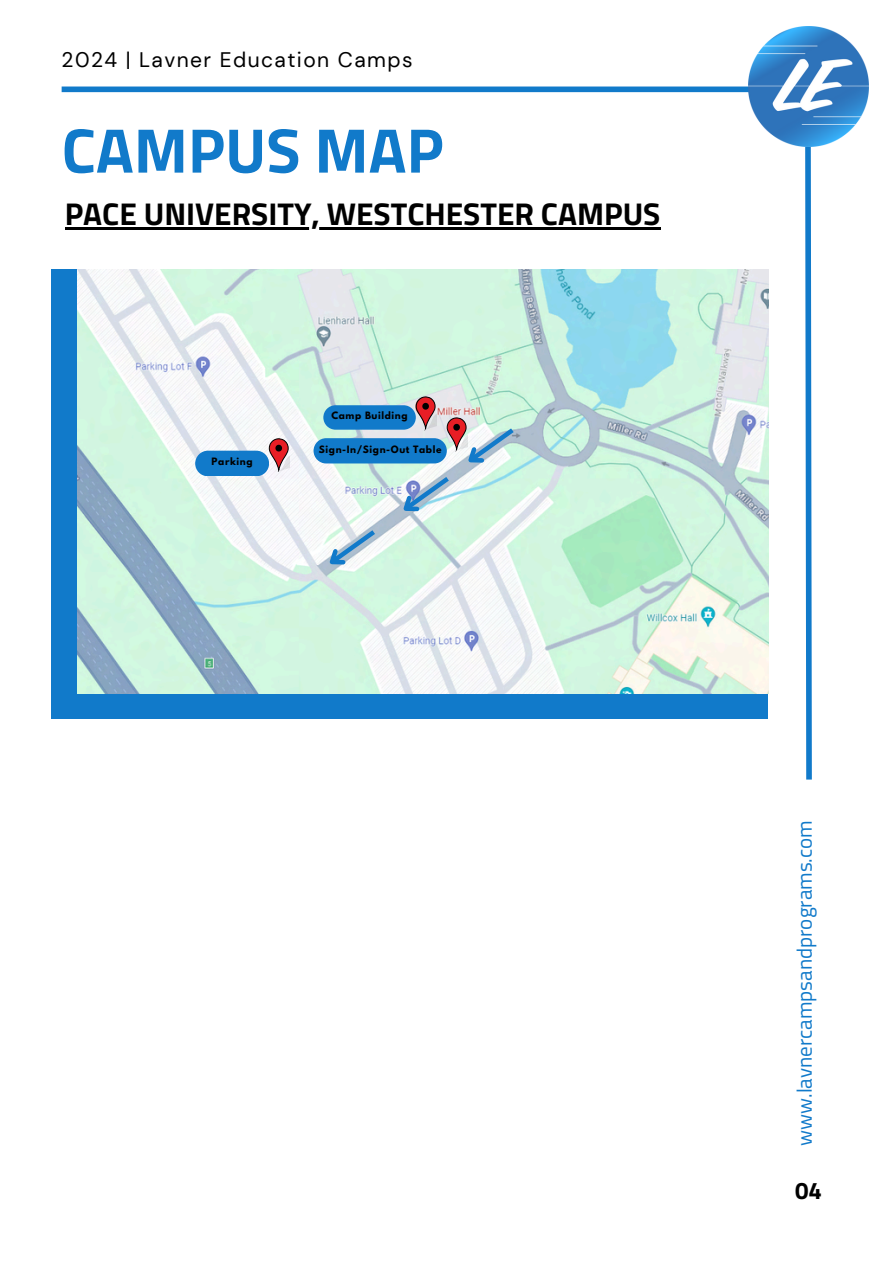
<style>
.page{position:relative;width:894px;height:1264px;background:#fff}
.page>*{position:absolute;margin:0;border:0;box-sizing:border-box;transform-origin:0 0}
.t1{font:700 63px "Titillium Web";color:#117aca}
.t2{font:700 31.5px "Titillium Web";color:#000}
.t3{font:700 24px "Titillium Web";color:#000}
.t4{font:21px "Titillium Web";color:#117aca}
.t5{font:21px "DM Sans";letter-spacing:.07em;color:#000}
.t6{font:700 9px "League Spartan";letter-spacing:.07em;color:#000}
</style>
<div class="page">
<svg style="left:805px;top:147px;width:7px;height:633px"></svg>
<div style="left:62px;top:86px;width:769px;height:6px;background:#117aca"></div>
<img style="left:748px;top:26px;width:120px;height:121px">
<div style="left:51px;top:270px;width:716px;height:449px;background:#117aca"></div>
<img style="left:77px;top:270px;width:691px;height:423px">
<hr style="left:65px;top:227px;width:595px;height:2px;background:#000">
<svg style="left:164px;top:396px;width:354px;height:200px"></svg>
<p class="t5" style="left:62px;top:46px;width:352px">2024 | Lavner Education Camps</p>
<p class="t1" style="left:62px;top:101px;width:383px">CAMPUS MAP</p>
<p class="t2" style="left:65px;top:189px;width:597px">PACE UNIVERSITY, WESTCHESTER CAMPUS</p>
<p class="t6" style="left:331px;top:410px;width:78px">Camp Building</p>
<p class="t6" style="left:211px;top:457px;width:42px">Parking</p>
<p class="t6" style="left:319px;top:444px;width:124px">Sign-In/Sign-Out Table</p>
<h2 class="t4" style="left:787px;top:1145px;width:327px;rotate:-90deg">www.lavnercampsandprograms.com</h2>
<p class="t3" style="left:794px;top:1171px;width:28px">04</p>
</div>
